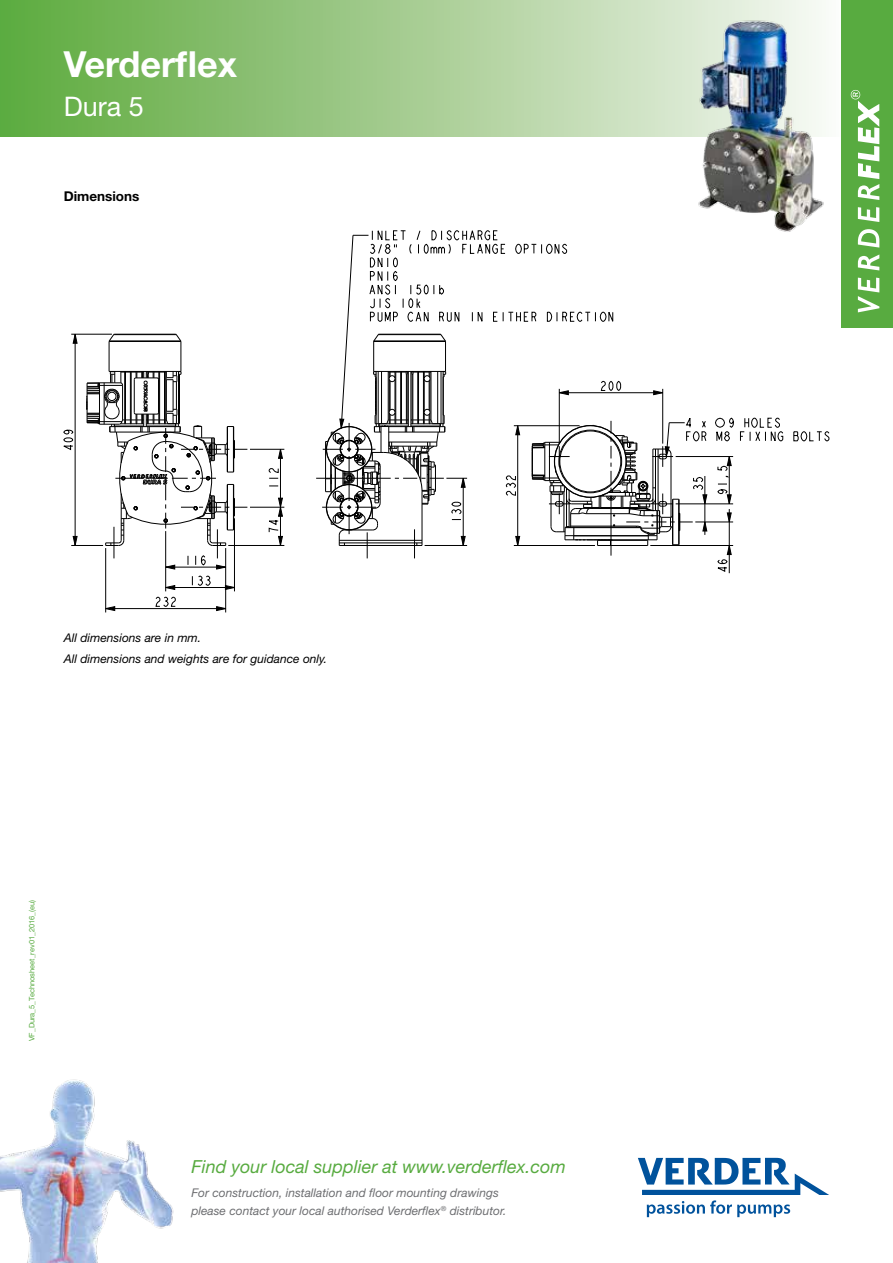
<style>
.page{position:relative;width:893px;height:1263px;background:#fff}
.page>*{position:absolute;margin:0;border:0;box-sizing:border-box;transform-origin:0 0}
.t1{font:700 36px "Helvetica Neue LT Std";color:#fff}
.t2{font:27px "Helvetica Neue LT Std";color:#fff}
.t3{font:italic 18px "Helvetica Neue LT Std";color:#58ab40}
.t4{font:700 13.5px "Helvetica Neue LT Std";color:#000}
.t5{font:italic 12px/18px "Helvetica Neue LT Std";color:#6d6e71}
.t6{font:italic 12px/21px "Helvetica Neue LT Std";color:#000}
.t7{font:7.5px "Helvetica Neue LT Std";color:#58ab40}
</style>
<div class="page">
<svg style="left:638px;top:1158px;width:191px;height:59px"></svg>
<img style="left:0;top:1079px;width:174px;height:184px">
<div style="left:0;top:0;width:842px;height:136px;background:linear-gradient(to right,#5ba83b,#f7f7f3)"></div>
<div style="left:842px;top:0;width:51px;height:327px;background:#58ab40"></div>
<svg style="left:858px;top:278px;width:21px;height:34px"></svg>
<svg style="left:858px;top:254px;width:21px;height:16px"></svg>
<svg style="left:858px;top:229px;width:21px;height:19px"></svg>
<svg style="left:858px;top:207px;width:21px;height:15px"></svg>
<svg style="left:851px;top:90px;width:28px;height:110px"></svg>
<svg style="left:63px;top:430px;width:10px;height:20px"></svg>
<svg style="left:73px;top:335px;width:4px;height:8px"></svg>
<svg style="left:73px;top:536px;width:4px;height:9px"></svg>
<svg style="left:269px;top:468px;width:9px;height:11px"></svg>
<svg style="left:278px;top:450px;width:5px;height:9px"></svg>
<svg style="left:268px;top:498px;width:15px;height:47px"></svg>
<svg style="left:192px;top:576px;width:19px;height:9px"></svg>
<svg style="left:166px;top:585px;width:9px;height:5px"></svg>
<svg style="left:226px;top:585px;width:8px;height:5px"></svg>
<svg style="left:156px;top:597px;width:20px;height:10px"></svg>
<svg style="left:216px;top:606px;width:9px;height:5px"></svg>
<svg style="left:106px;top:606px;width:9px;height:5px"></svg>
<hr style="left:109px;top:341px;width:1px;height:30px;background:#000">
<hr style="left:181px;top:341px;width:1px;height:30px;background:#000">
<hr style="left:109px;top:341px;width:72px;height:1px;background:#000">
<hr style="left:114px;top:334px;width:61px;height:1px;background:#000">
<svg style="left:108px;top:334px;width:7px;height:8px"></svg>
<svg style="left:175px;top:334px;width:7px;height:8px"></svg>
<svg style="left:86px;top:371px;width:161px;height:198px"></svg>
<hr style="left:106px;top:608px;width:120px;height:1px;background:#000">
<hr style="left:166px;top:587px;width:68px;height:1px;background:#000">
<hr style="left:166px;top:567px;width:60px;height:1px;background:#000">
<hr style="left:75px;top:334px;width:1px;height:211px;background:#000">
<hr style="left:71px;top:545px;width:32px;height:1px;background:#000">
<hr style="left:228px;top:545px;width:56px;height:1px;background:#000">
<hr style="left:250px;top:507px;width:34px;height:1px;background:#000">
<hr style="left:105px;top:548px;width:1px;height:64px;background:#000">
<hr style="left:250px;top:449px;width:34px;height:1px;background:#000">
<hr style="left:165px;top:531px;width:1px;height:60px;background:#000">
<hr style="left:225px;top:548px;width:1px;height:64px;background:#000">
<hr style="left:234px;top:518px;width:1px;height:73px;background:#000">
<hr style="left:71px;top:334px;width:41px;height:1px;background:#000">
<hr style="left:280px;top:449px;width:1px;height:96px;background:#000">
<svg style="left:717px;top:546px;width:14px;height:26px"></svg>
<svg style="left:727px;top:513px;width:4px;height:9px"></svg>
<svg style="left:718px;top:484px;width:13px;height:20px"></svg>
<svg style="left:718px;top:457px;width:13px;height:21px"></svg>
<svg style="left:715px;top:418px;width:19px;height:23px"></svg>
<svg style="left:740px;top:418px;width:43px;height:24px"></svg>
<svg style="left:794px;top:431px;width:35px;height:10px"></svg>
<hr style="left:650px;top:545px;width:83px;height:1px;background:#000">
<hr style="left:695px;top:522px;width:38px;height:1px;background:#000">
<hr style="left:676px;top:504px;width:57px;height:1px;background:#000">
<hr style="left:676px;top:456px;width:57px;height:1px;background:#000">
<svg style="left:316px;top:230px;width:391px;height:328px"></svg>
<hr style="left:705px;top:476px;width:1px;height:59px;background:#000">
<hr style="left:729px;top:456px;width:1px;height:48px;background:#000">
<hr style="left:729px;top:509px;width:1px;height:64px;background:#000">
<hr style="left:559px;top:392px;width:104px;height:1px;background:#000">
<img style="left:690px;top:11px;width:139px;height:228px">
<h1 class="t1" style="left:64px;top:42px;width:175px">Verderflex</h1>
<h2 class="t2" style="left:64px;top:90px;width:82px">Dura 5</h2>
<p class="t4" style="left:64px;top:188px;width:77px">Dimensions</p>
<p class="t6" style="left:64px;top:627px;width:265px">All dimensions are in mm.<br>All dimensions and weights are for guidance only.</p>
<p class="t7" style="left:27px;top:1041px;width:143px;rotate:-90deg">VF_Dura_5_Technosheet_rev01_2016_(eu)</p>
<h3 class="t3" style="left:191px;top:1156px;width:376px">Find your local supplier at www.verderflex.com</h3>
<p class="t5" style="left:191px;top:1183px;width:316px">For construction, installation and floor mounting drawings please contact your local authorised Verderflex<sup>®</sup> distributor.</p>
</div>
